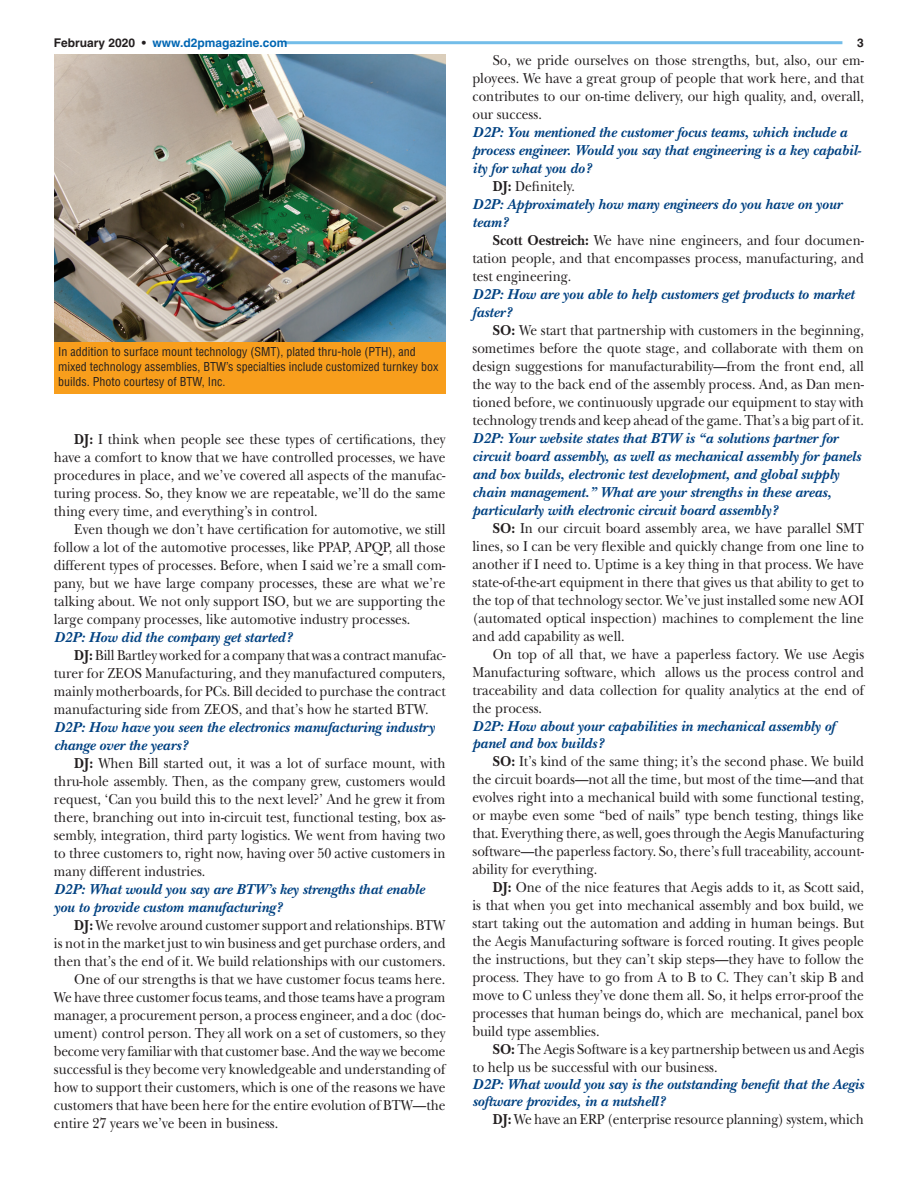
<style>
.page{position:relative;width:918px;height:1188px;background:#fff}
.page>*{position:absolute;margin:0;border:0;box-sizing:border-box;transform-origin:0 0}
.t1{font:15px/18px "New Baskerville";color:#231f20;text-align:justify;scale:.9 1}
.t2{font:italic 700 15px/18px "New Baskerville";color:#014181}
.t3{font:condensed 12px/15px "Helvetica LT";color:#231f20}
.t4{font:700 12px "Helvetica LT";color:#0166b3}
.t5{font:700 12px "Helvetica LT";color:#231f20}
.s1{color:#231f20}
.s2{font-weight:700}
</style>
<div class="page">
<hr style="left:285px;top:41px;width:557px;height:3px;background:#73bde9">
<img style="left:54px;top:54px;width:392px;height:288px">
<div style="left:54px;top:342px;width:392px;height:52px;background:#f89e1c"></div>
<p class="t4" style="left:54px;top:35px;width:235px"><span class="s1">February 2020 •</span> www.d2pmagazine.com</p>
<p class="t5" style="left:857px;top:35px;width:8px">3</p>
<p class="t3" style="left:58px;top:344px;width:382px">In addition to surface mount technology (SMT), plated thru-hole (PTH), and mixed technology assemblies, BTW’s specialties include customized turnkey box builds. Photo courtesy of BTW, Inc.</p>
<p class="t1" style="left:54px;top:430px;width:437px;text-indent:20px"><span class="s2">DJ:</span> I think when people see these types of certifications, they have a comfort to know that we have controlled processes, we have procedures in place, and we’ve covered all aspects of the manufac&shy;turing process. So, they know we are repeatable, we’ll do the same thing every time, and everything’s in control.</p>
<p class="t1" style="left:54px;top:520px;width:437px;text-indent:20px">Even though we don’t have certification for automotive, we still follow a lot of the automotive processes, like PPAP, APQP, all those different types of processes. Before, when I said we’re a small com&shy;pany, but we have large company processes, these are what we’re talking about. We not only support ISO, but we are supporting the large company processes, like automotive industry processes.</p>
<p class="t2" style="left:54px;top:628px;width:240px">D2P: How did the company get started?</p>
<p class="t1" style="left:74px;top:646px;width:414px"><span class="s2">DJ:</span> Bill Bartley worked for a company that was a contract manufac-</p>
<p class="t1" style="left:54px;top:664px;width:436px">turer for ZEOS Manufacturing, and they manufactured computers,</p>
<p class="t1" style="left:54px;top:682px;width:437px">mainly motherboards, for PCs. Bill decided to purchase the contract</p>
<p class="t1" style="left:54px;top:700px;width:418px">manufacturing side from ZEOS, and that’s how he started BTW.</p>
<p class="t2" style="left:54px;top:718px;width:382px">D2P: How have you seen the electronics manufacturing industry change over the years?</p>
<p class="t1" style="left:54px;top:754px;width:437px;text-indent:20px"><span class="s2">DJ:</span> When Bill started out, it was a lot of surface mount, with thru-hole assembly. Then, as the company grew, customers would request, ‘Can you build this to the next level?’ And he grew it from there, branching out into in-circuit test, functional testing, box as&shy;sembly, integration, third party logistics. We went from having two to three customers to, right now, having over 50 active customers in many different industries.</p>
<p class="t2" style="left:54px;top:880px;width:372px">D2P: What would you say are BTW’s key strengths that enable you to provide custom manufacturing?</p>
<p class="t1" style="left:74px;top:916px;width:414px"><span class="s2">DJ:</span> We revolve around customer support and relationships. BTW</p>
<p class="t1" style="left:54px;top:934px;width:437px">is not in the market just to win business and get purchase orders, and</p>
<p class="t1" style="left:54px;top:952px;width:437px">then that’s the end of it. We build relationships with our customers.</p>
<p class="t1" style="left:74px;top:970px;width:414px">One of our strengths is that we have customer focus teams here.</p>
<p class="t1" style="left:54px;top:988px;width:436px">We have three customer focus teams, and those teams have a program</p>
<p class="t1" style="left:54px;top:1006px;width:437px">manager, a procurement person, a process engineer, and a doc (doc-</p>
<p class="t1" style="left:54px;top:1024px;width:436px">ument) control person. They all work on a set of customers, so they</p>
<p class="t1" style="left:54px;top:1042px;width:437px">become very familiar with that customer base. And the way we become</p>
<p class="t1" style="left:54px;top:1060px;width:436px">successful is they become very knowledgeable and understanding of</p>
<p class="t1" style="left:54px;top:1078px;width:437px">how to support their customers, which is one of the reasons we have</p>
<p class="t1" style="left:54px;top:1096px;width:437px">customers that have been here for the entire evolution of BTW—the</p>
<p class="t1" style="left:54px;top:1114px;width:251px">entire 27 years we’ve been in business.</p>
<p class="t1" style="left:472px;top:51px;width:437px;text-indent:20px">So, we pride ourselves on those strengths, but, also, our em&shy;ployees. We have a great group of people that work here, and that contributes to our on-time delivery, our high quality, and, overall, our success.</p>
<p class="t2" style="left:472px;top:124px;width:376px">D2P: You mentioned the customer focus teams, which include a</p>
<p class="t2" style="left:472px;top:142px;width:390px">process engineer. Would you say that engineering is a key capabil-</p>
<p class="t2" style="left:472px;top:160px;width:120px">ity for what you do?</p>
<p class="t1" style="left:493px;top:178px;width:93px"><span class="s2">DJ:</span> Definitely.</p>
<p class="t2" style="left:472px;top:196px;width:371px">D2P: Approximately how many engineers do you have on your</p>
<p class="t2" style="left:472px;top:214px;width:37px">team?</p>
<p class="t1" style="left:493px;top:232px;width:414px"><span class="s2">Scott Oestreich:</span> We have nine engineers, and four documen-</p>
<p class="t1" style="left:472px;top:250px;width:437px">tation people, and that encompasses process, manufacturing, and</p>
<p class="t1" style="left:472px;top:268px;width:111px">test engineering.</p>
<p class="t2" style="left:472px;top:286px;width:383px">D2P: How are you able to help customers get products to market faster?</p>
<p class="t1" style="left:472px;top:322px;width:437px;text-indent:20px"><span class="s2">SO:</span> We start that partnership with customers in the beginning, sometimes before the quote stage, and collaborate with them on design suggestions for manufacturability—from the front end, all the way to the back end of the assembly process. And, as Dan men&shy;tioned before, we continuously upgrade our equipment to stay with technology trends and keep ahead of the game. That’s a big part of it.</p>
<p class="t2" style="left:472px;top:430px;width:390px">D2P: Your website states that BTW is “a solutions partner for circuit board assembly, as well as mechanical assembly for panels and box builds, electronic test development, and global supply chain management.” What are your strengths in these areas, particularly with electronic circuit board assembly?</p>
<p class="t1" style="left:472px;top:520px;width:437px;text-indent:20px"><span class="s2">SO:</span> In our circuit board assembly area, we have parallel SMT lines, so I can be very flexible and quickly change from one line to another if I need to. Uptime is a key thing in that process. We have state-of-the-art equipment in there that gives us that ability to get to the top of that technology sector. We’ve just installed some new AOI (automated optical inspection) machines to complement the line and add capability as well.</p>
<p class="t1" style="left:472px;top:646px;width:437px;text-indent:20px">On top of all that, we have a paperless factory. We use Aegis Manufacturing software, which allows us the process control and traceability and data collection for quality analytics at the end of the process.</p>
<p class="t2" style="left:472px;top:717px;width:364px;line-height:17.2px">D2P: How about your capabilities in mechanical assembly of panel and box builds?</p>
<p class="t1" style="left:472px;top:752px;width:437px;text-indent:20px"><span class="s2">SO:</span> It’s kind of the same thing; it’s the second phase. We build the circuit boards—not all the time, but most of the time—and that evolves right into a mechanical build with some functional testing, or maybe even some “bed of nails” type bench testing, things like that. Everything there, as well, goes through the Aegis Manufacturing software—the paperless factory. So, there’s full traceability, account&shy;ability for everything.</p>
<p class="t1" style="left:472px;top:878px;width:437px;text-indent:20px"><span class="s2">DJ:</span> One of the nice features that Aegis adds to it, as Scott said, is that when you get into mechanical assembly and box build, we start taking out the automation and adding in human beings. But the Aegis Manufacturing software is forced routing. It gives people the instructions, but they can’t skip steps—they have to follow the process. They have to go from A to B to C. They can’t skip B and move to C unless they’ve done them all. So, it helps error-proof the processes that human beings do, which are mechanical, panel box build type assemblies.</p>
<p class="t1" style="left:472px;top:1040px;width:437px;text-indent:20px"><span class="s2">SO:</span> The Aegis Software is a key partnership between us and Aegis to help us be successful with our business.</p>
<p class="t2" style="left:472px;top:1076px;width:393px;line-height:17.2px">D2P: What would you say is the outstanding benefit that the Aegis software provides, in a nutshell?</p>
<p class="t1" style="left:493px;top:1111px;width:414px"><span class="s2">DJ:</span> We have an ERP (enterprise resource planning) system, which</p>
</div>
